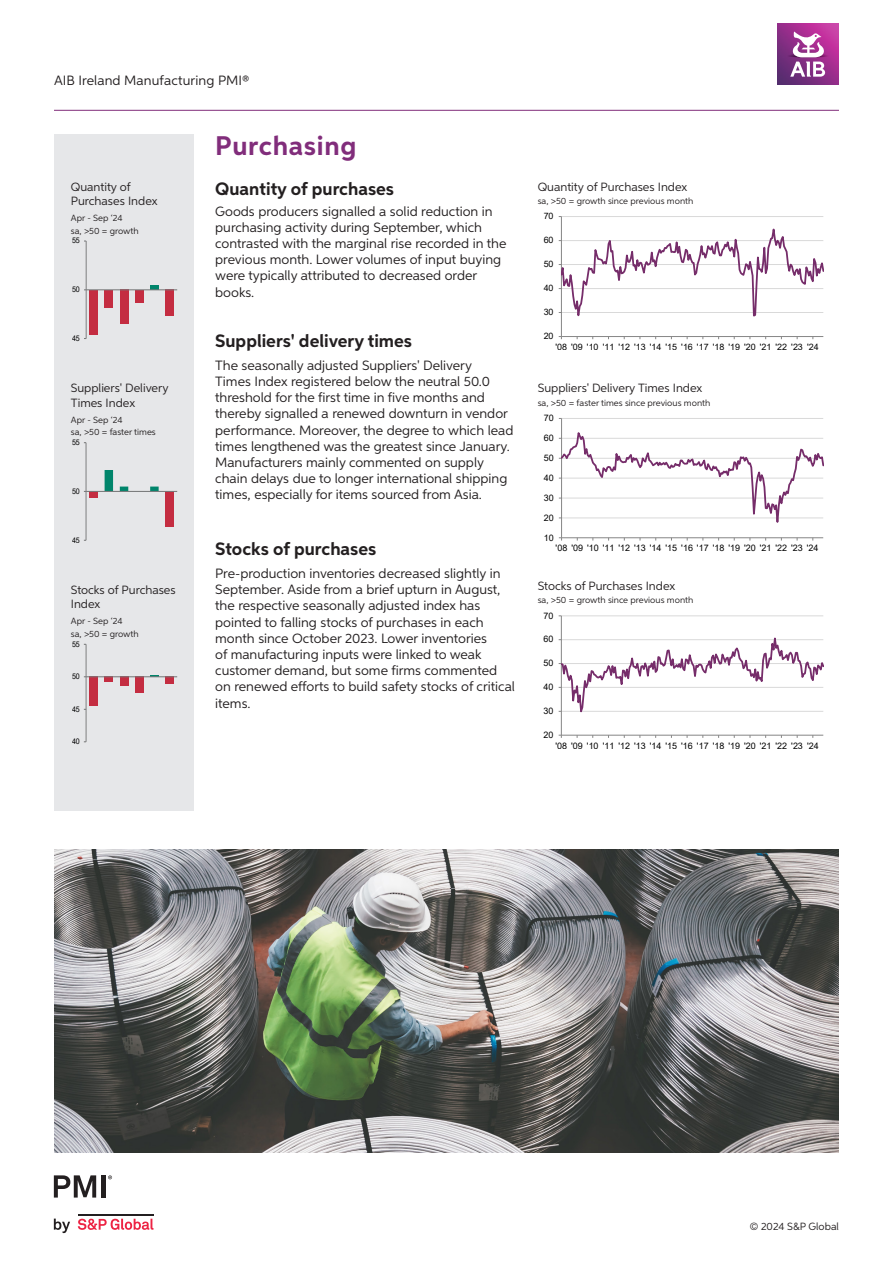
<style>
.page{position:relative;width:893px;height:1263px;background:#fff}
.page>*{position:absolute;margin:0;border:0;box-sizing:border-box;transform-origin:0 0}
.Section_header{font:700 27px "Aspira";letter-spacing:.025em;color:#812d7b}
.Body_copy{font:700 18px "Aspira";color:#231f20}
.Subheader{font:700 18px "Aspira";color:#231f20}
.Body_copy-2{font:13.5px/16.2px "Aspira";color:#231f20}
.Chart_title{font:12px "Aspira";color:#231f20}
.Bar_title{font:12px/14.4px "Aspira";color:#231f20}
.t1{font:10.5px "Aspira";color:#231f20}
.Axis_title{font:9px "Aspira";color:#231f20}
.t2{font:9px "Arial";color:#000}
.Last_six_months{font:9px "Aspira";color:#231f20}
.t3{font:8.85px "Arial";color:#000}
.t4{font:7.8px "Arial";color:#000;scale:.91 1}
</style>
<div class="page">
<hr style="left:54px;top:110px;width:785px;height:1px;background:#812d7b">
<img style="left:778px;top:24px;width:61px;height:61px">
<svg style="left:790px;top:32px;width:35px;height:45px"></svg>
<svg style="left:54px;top:1218px;width:16px;height:15px"></svg>
<svg style="left:78px;top:1218px;width:75px;height:12px"></svg>
<hr style="left:78px;top:1213px;width:75px;height:2px;background:#231f20">
<svg style="left:54px;top:1175px;width:42px;height:22px"></svg>
<div style="left:101px;top:1175px;width:5px;height:22px;background:#231f20"></div>
<svg style="left:108px;top:1175px;width:4px;height:4px"></svg>
<div style="left:54px;top:134px;width:140px;height:677px;background:#e6e7e9"></div>
<svg style="left:559px;top:216px;width:265px;height:123px"></svg>
<div style="left:89px;top:290px;width:9px;height:45px;background:#c42d41"></div>
<div style="left:105px;top:290px;width:8px;height:17px;background:#c42d41"></div>
<div style="left:120px;top:290px;width:8px;height:34px;background:#c42d41"></div>
<div style="left:135px;top:290px;width:9px;height:12px;background:#c42d41"></div>
<div style="left:165px;top:290px;width:9px;height:26px;background:#c42d41"></div>
<div style="left:150px;top:285px;width:9px;height:5px;background:#00856b"></div>
<hr style="left:86px;top:241px;width:1px;height:97px;background:#868686">
<hr style="left:86px;top:290px;width:91px;height:1px;background:#868686">
<hr style="left:562px;top:418px;width:261px;height:1px;background:#d9d9d9">
<hr style="left:561px;top:418px;width:1px;height:120px;background:#868686">
<svg style="left:559px;top:432px;width:265px;height:109px"></svg>
<div style="left:89px;top:491px;width:9px;height:7px;background:#c42d41"></div>
<div style="left:165px;top:491px;width:9px;height:36px;background:#c42d41"></div>
<svg style="left:105px;top:470px;width:54px;height:21px"></svg>
<hr style="left:86px;top:443px;width:1px;height:97px;background:#868686">
<hr style="left:86px;top:491px;width:91px;height:1px;background:#868686">
<div style="left:89px;top:677px;width:9px;height:29px;background:#c42d41"></div>
<div style="left:105px;top:677px;width:8px;height:5px;background:#c42d41"></div>
<div style="left:120px;top:677px;width:8px;height:9px;background:#c42d41"></div>
<div style="left:135px;top:677px;width:8px;height:16px;background:#c42d41"></div>
<div style="left:165px;top:677px;width:9px;height:7px;background:#c42d41"></div>
<hr style="left:86px;top:644px;width:1px;height:98px;background:#868686">
<hr style="left:86px;top:676px;width:91px;height:1px;background:#868686">
<img style="left:54px;top:849px;width:785px;height:303px">
<hr style="left:561px;top:615px;width:262px;height:1px;background:#d9d9d9">
<hr style="left:561px;top:616px;width:1px;height:119px;background:#868686">
<hr style="left:561px;top:735px;width:262px;height:1px;background:#868686">
<svg style="left:559px;top:624px;width:265px;height:96px"></svg>
<p class="Body_copy-2" style="left:54px;top:72px;width:197px">AIB Ireland Manufacturing PMI®</p>
<p class="Section_header" style="left:215px;top:130px;width:143px">Purchasing</p>
<p class="Bar_title" style="left:71px;top:179px;width:88px">Quantity of<br>Purchases Index</p>
<p class="Last_six_months" style="left:71px;top:212px;width:53px">Apr - Sep ‘24</p>
<p class="Axis_title" style="left:71px;top:225px;width:69px">sa, &gt;50 = growth</p>
<p class="t4" style="left:72px;top:235px;width:10px">55</p>
<p class="t4" style="left:72px;top:284px;width:10px">50</p>
<p class="t4" style="left:72px;top:333px;width:10px">45</p>
<p class="Bar_title" style="left:71px;top:381px;width:99px">Suppliers' Delivery<br>Times Index</p>
<p class="Last_six_months" style="left:71px;top:414px;width:53px">Apr - Sep ‘24</p>
<p class="Axis_title" style="left:71px;top:427px;width:86px">sa, &gt;50 = faster times</p>
<p class="t4" style="left:72px;top:437px;width:10px">55</p>
<p class="t4" style="left:72px;top:486px;width:10px">50</p>
<p class="t4" style="left:72px;top:535px;width:10px">45</p>
<p class="Bar_title" style="left:71px;top:582px;width:106px">Stocks of Purchases<br>Index</p>
<p class="Last_six_months" style="left:71px;top:616px;width:53px">Apr - Sep ‘24</p>
<p class="Axis_title" style="left:71px;top:628px;width:69px">sa, &gt;50 = growth</p>
<p class="t4" style="left:72px;top:639px;width:10px">55</p>
<p class="t4" style="left:72px;top:671px;width:10px">50</p>
<p class="t4" style="left:72px;top:704px;width:10px">45</p>
<p class="Subheader" style="left:215px;top:178px;width:180px">Quantity of purchases</p>
<p class="Body_copy-2" style="left:215px;top:203px;width:293px">Goods producers signalled a solid reduction in purchasing activity during September, which contrasted with the marginal rise recorded in the previous month. Lower volumes of input buying were typically attributed to decreased order books.</p>
<p class="Body_copy" style="left:215px;top:330px;width:198px">Suppliers' delivery times</p>
<p class="Body_copy-2" style="left:215px;top:357px;width:300px">The seasonally adjusted Suppliers' Delivery<br>Times Index registered below the neutral 50.0 threshold for the first time in five months and thereby signalled a renewed downturn in vendor performance. Moreover, the degree to which lead times lengthened was the greatest since January.<br>Manufacturers mainly commented on supply chain delays due to longer international shipping times, especially for items sourced from Asia.</p>
<p class="Body_copy" style="left:215px;top:538px;width:163px">Stocks of purchases</p>
<p class="Body_copy-2" style="left:215px;top:565px;width:301px">Pre-production inventories decreased slightly in September. Aside from a brief upturn in August, the respective seasonally adjusted index has pointed to falling stocks of purchases in each month since October 2023. Lower inventories<br>of manufacturing inputs were linked to weak customer demand, but some firms commented on renewed efforts to build safety stocks of critical items.</p>
<p class="Chart_title" style="left:538px;top:179px;width:151px">Quantity of Purchases Index</p>
<p class="Axis_title" style="left:538px;top:195px;width:157px">sa, &gt;50 = growth since previous month</p>
<p class="t3" style="left:544px;top:210px;width:11px">70</p>
<p class="t3" style="left:544px;top:234px;width:11px">60</p>
<p class="t3" style="left:544px;top:258px;width:11px">50</p>
<p class="t3" style="left:544px;top:282px;width:11px">40</p>
<p class="t3" style="left:544px;top:306px;width:11px">30</p>
<p class="t3" style="left:544px;top:330px;width:11px">20</p>
<p class="t3" style="left:555px;top:341px;width:265px">'08 '09 '10 '11 '12 '13 '14 '15 '16 '17 '18 '19 '20 '21 '22 '23 '24</p>
<p class="Chart_title" style="left:538px;top:381px;width:166px">Suppliers' Delivery Times Index</p>
<p class="Axis_title" style="left:538px;top:397px;width:174px">sa, &gt;50 = faster times since previous month</p>
<p class="t2" style="left:544px;top:412px;width:11px">70</p>
<p class="t2" style="left:544px;top:432px;width:11px">60</p>
<p class="t2" style="left:544px;top:452px;width:11px">50</p>
<p class="t2" style="left:544px;top:472px;width:11px">40</p>
<p class="t2" style="left:544px;top:491px;width:11px">30</p>
<p class="t2" style="left:544px;top:511px;width:11px">20</p>
<p class="t2" style="left:544px;top:531px;width:11px">10</p>
<p class="t2" style="left:556px;top:542px;width:264px">'08 '09 '10 '11 '12 '13 '14 '15 '16 '17 '18 '19 '20 '21 '22 '23 '24</p>
<p class="Chart_title" style="left:538px;top:578px;width:139px">Stocks of Purchases Index</p>
<p class="Axis_title" style="left:538px;top:594px;width:157px">sa, &gt;50 = growth since previous month</p>
<p class="t2" style="left:544px;top:609px;width:11px">70</p>
<p class="t2" style="left:544px;top:633px;width:11px">60</p>
<p class="t2" style="left:544px;top:657px;width:11px">50</p>
<p class="t2" style="left:544px;top:681px;width:11px">40</p>
<p class="t2" style="left:544px;top:705px;width:11px">30</p>
<p class="t4" style="left:72px;top:736px;width:10px">40</p>
<p class="t2" style="left:544px;top:729px;width:11px">20</p>
<p class="t2" style="left:555px;top:739px;width:265px">'08 '09 '10 '11 '12 '13 '14 '15 '16 '17 '18 '19 '20 '21 '22 '23 '24</p>
<p class="t1" style="left:750px;top:1220px;width:91px">© 2024 S&amp;P Global</p>
</div>
